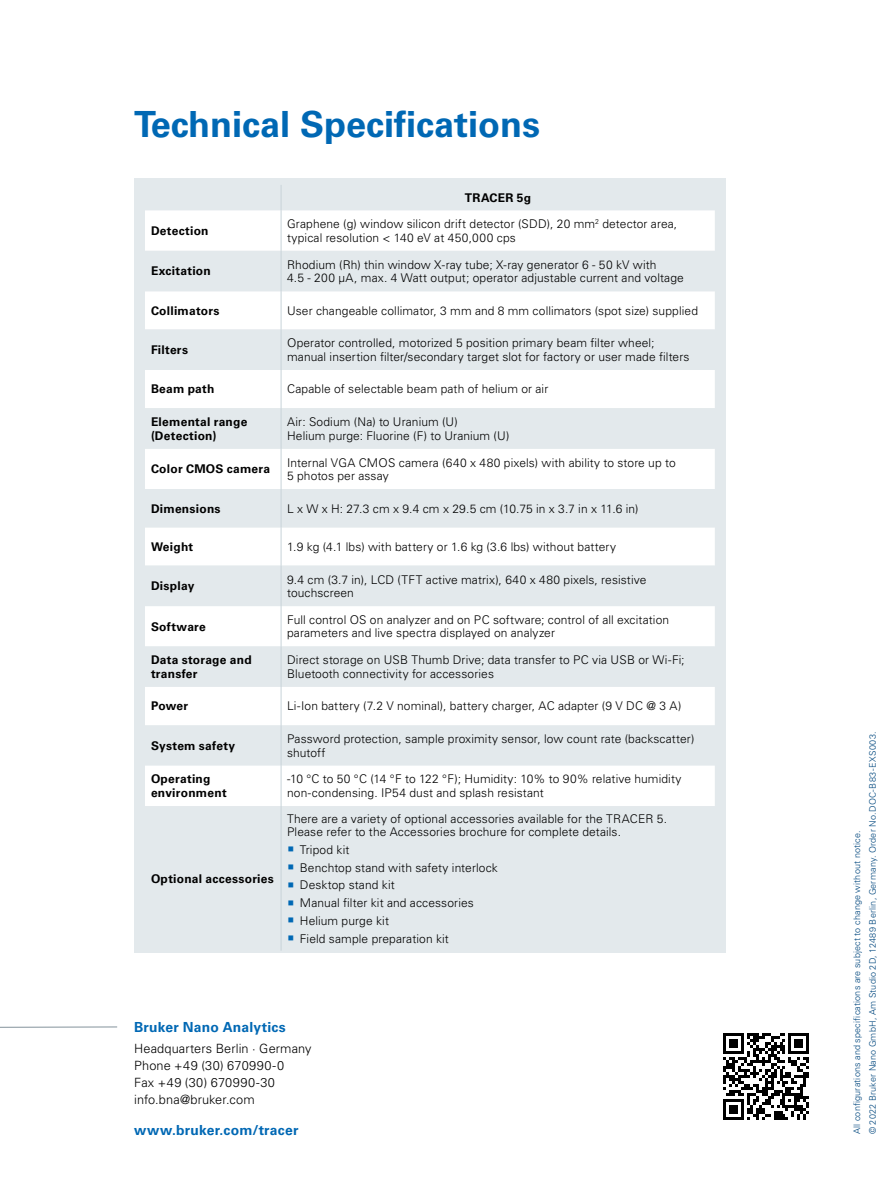
<style>
.page{position:relative;width:893px;height:1187px;background:#fff}
.page>*{position:absolute;margin:0;border:0;box-sizing:border-box;transform-origin:0 0}
.t1{font:700 36px "Univers LT Std";color:#0068b4}
.t2{font:700 13.8px "Univers LT Std";letter-spacing:.015em;color:#0068b4}
.t3{font:300 12.75px/17px "Univers LT Std";letter-spacing:.01em;color:#000}
.t4{font:300 12px/13.5px "Univers LT Std";letter-spacing:.01em;color:#000}
.t5{font:700 12px/13.5px "Univers LT Std";letter-spacing:.02em;color:#000}
.t6{font:300 9px/15.8px "Univers LT Std";letter-spacing:.02em;color:#00477e}
</style>
<div class="page">
<div style="left:134px;top:179px;width:591px;height:773px;background:#e3e9ec"></div>
<div style="left:145px;top:185px;width:570px;height:765px;background:#e3e9ec"></div>
<svg style="left:145px;top:210px;width:570px;height:41px"></svg>
<svg style="left:145px;top:251px;width:570px;height:436px;fill:#e3e9ec"></svg>
<svg style="left:145px;top:687px;width:570px;height:119px"></svg>
<hr style="left:281px;top:408px;width:1px;height:40px;background:#c8d3d9">
<hr style="left:281px;top:448px;width:1px;height:41px;background:#c8d3d9">
<hr style="left:281px;top:489px;width:1px;height:38px;background:#c8d3d9">
<hr style="left:281px;top:527px;width:1px;height:38px;background:#c8d3d9">
<hr style="left:281px;top:565px;width:1px;height:41px;background:#c8d3d9">
<hr style="left:281px;top:606px;width:1px;height:40px;background:#c8d3d9">
<hr style="left:281px;top:646px;width:1px;height:41px;background:#c8d3d9">
<hr style="left:281px;top:687px;width:1px;height:38px;background:#c8d3d9">
<hr style="left:281px;top:725px;width:1px;height:40px;background:#c8d3d9">
<hr style="left:281px;top:765px;width:1px;height:41px;background:#c8d3d9">
<hr style="left:281px;top:806px;width:1px;height:144px;background:#c8d3d9">
<svg style="left:281px;top:185px;width:1px;height:25px"></svg>
<hr style="left:281px;top:210px;width:1px;height:41px;background:#c8d3d9">
<hr style="left:281px;top:251px;width:1px;height:40px;background:#c8d3d9">
<hr style="left:281px;top:291px;width:1px;height:38px;background:#c8d3d9">
<hr style="left:281px;top:329px;width:1px;height:41px;background:#c8d3d9">
<hr style="left:281px;top:370px;width:1px;height:38px;background:#c8d3d9">
<hr style="left:0;top:1026px;width:117px;height:1px;background:#83929b">
<svg style="left:723px;top:1033px;width:86px;height:86px"></svg>
<svg style="left:288px;top:846px;width:5px;height:5px"></svg>
<svg style="left:288px;top:864px;width:5px;height:5px"></svg>
<svg style="left:288px;top:882px;width:5px;height:5px"></svg>
<svg style="left:288px;top:900px;width:5px;height:5px"></svg>
<svg style="left:288px;top:917px;width:5px;height:5px"></svg>
<svg style="left:288px;top:935px;width:5px;height:5px"></svg>
<h1 class="t1" style="left:134px;top:103px;width:407px">Technical Specifications</h1>
<p class="t5" style="left:465px;top:191px;width:68px">TRACER 5g</p>
<p class="t5" style="left:151px;top:224px;width:59px">Detection</p>
<p class="t4" style="left:287px;top:217px;width:392px">Graphene (g) window silicon drift detector (SDD), 20 mm<sup>2</sup> detector area, typical resolution &lt; 140 eV at 450,000 cps</p>
<p class="t5" style="left:151px;top:264px;width:61px">Excitation</p>
<p class="t4" style="left:287px;top:257px;width:398px">Rhodium (Rh) thin window X-ray tube; X-ray generator 6 - 50 kV with<br>4.5 - 200 µA, max. 4 Watt output; operator adjustable current and voltage</p>
<p class="t5" style="left:151px;top:304px;width:70px">Collimators</p>
<p class="t4" style="left:287px;top:304px;width:412px">User changeable collimator, 3 mm and 8 mm collimators (spot size) supplied</p>
<p class="t5" style="left:151px;top:343px;width:39px">Filters</p>
<p class="t4" style="left:287px;top:336px;width:404px">Operator controlled, motorized 5 position primary beam filter wheel; manual insertion filter/secondary target slot for factory or user made filters</p>
<p class="t5" style="left:151px;top:382px;width:65px">Beam path</p>
<p class="t4" style="left:287px;top:382px;width:263px">Capable of selectable beam path of helium or air</p>
<p class="t5" style="left:151px;top:415px;width:98px">Elemental range (Detection)</p>
<p class="t4" style="left:287px;top:415px;width:224px">Air: Sodium (Na) to Uranium (U)<br>Helium purge: Fluorine (F) to Uranium (U)</p>
<p class="t5" style="left:151px;top:462px;width:121px">Color CMOS camera</p>
<p class="t4" style="left:287px;top:455px;width:390px">Internal VGA CMOS camera (640 x 480 pixels) with ability to store up to<br>5 photos per assay</p>
<p class="t5" style="left:151px;top:501px;width:71px">Dimensions</p>
<p class="t4" style="left:287px;top:501px;width:353px">L x W x H: 27.3 cm x 9.4 cm x 29.5 cm (10.75 in x 3.7 in x 11.6 in)</p>
<p class="t5" style="left:151px;top:540px;width:44px">Weight</p>
<p class="t4" style="left:287px;top:540px;width:331px">1.9 kg (4.1 lbs) with battery or 1.6 kg (3.6 lbs) without battery</p>
<p class="t5" style="left:151px;top:579px;width:45px">Display</p>
<p class="t4" style="left:287px;top:572px;width:361px">9.4 cm (3.7 in), LCD (TFT active matrix), 640 x 480 pixels, resistive touchscreen</p>
<p class="t5" style="left:151px;top:619px;width:56px">Software</p>
<p class="t4" style="left:287px;top:613px;width:384px">Full control OS on analyzer and on PC software; control of all excitation parameters and live spectra displayed on analyzer</p>
<p class="t5" style="left:151px;top:653px;width:102px">Data storage and transfer</p>
<p class="t4" style="left:287px;top:653px;width:399px">Direct storage on USB Thumb Drive; data transfer to PC via USB or Wi-Fi;<br>Bluetooth connectivity for accessories</p>
<p class="t5" style="left:151px;top:699px;width:39px">Power</p>
<p class="t4" style="left:287px;top:699px;width:396px">Li-Ion battery (7.2 V nominal), battery charger, AC adapter (9 V DC @ 3 A)</p>
<p class="t5" style="left:151px;top:738px;width:86px">System safety</p>
<p class="t4" style="left:287px;top:732px;width:409px">Password protection, sample proximity sensor, low count rate (backscatter) shutoff</p>
<p class="t5" style="left:151px;top:772px;width:77px">Operating environment</p>
<p class="t4" style="left:287px;top:772px;width:396px">-10 °C to 50 °C (14 °F to 122 °F); Humidity: 10% to 90% relative humidity non-condensing. IP54 dust and splash resistant</p>
<p class="t5" style="left:151px;top:871px;width:124px">Optional accessories</p>
<p class="t4" style="left:287px;top:811px;width:381px">There are a variety of optional accessories available for the TRACER 5.<br>Please refer to the Accessories brochure for complete details.</p>
<p class="t4" style="left:300px;top:840px;width:200px;line-height:17.7px">Tripod kit<br>Benchtop stand with safety interlock<br>Desktop stand kit<br>Manual filter kit and accessories<br>Helium purge kit<br>Field sample preparation kit</p>
<p class="t2" style="left:134px;top:1019px;width:153px">Bruker Nano Analytics</p>
<p class="t3" style="left:134px;top:1040px;width:179px">Headquarters Berlin · Germany<br>Phone +49 (30) 670990-0<br>Fax +49 (30) 670990-30 info.bna@bruker.com</p>
<p class="t2" style="left:134px;top:1122px;width:166px">www.bruker.com/tracer</p>
<p class="t6" style="left:849px;top:1134px;width:404px;rotate:-90deg">All configurations and specifications are subject to change without notice.<br>© 2022 Bruker Nano GmbH, Am Studio 2D, 12489 Berlin, Germany. Order No.DOC-B83-EXS003.</p>
</div>
